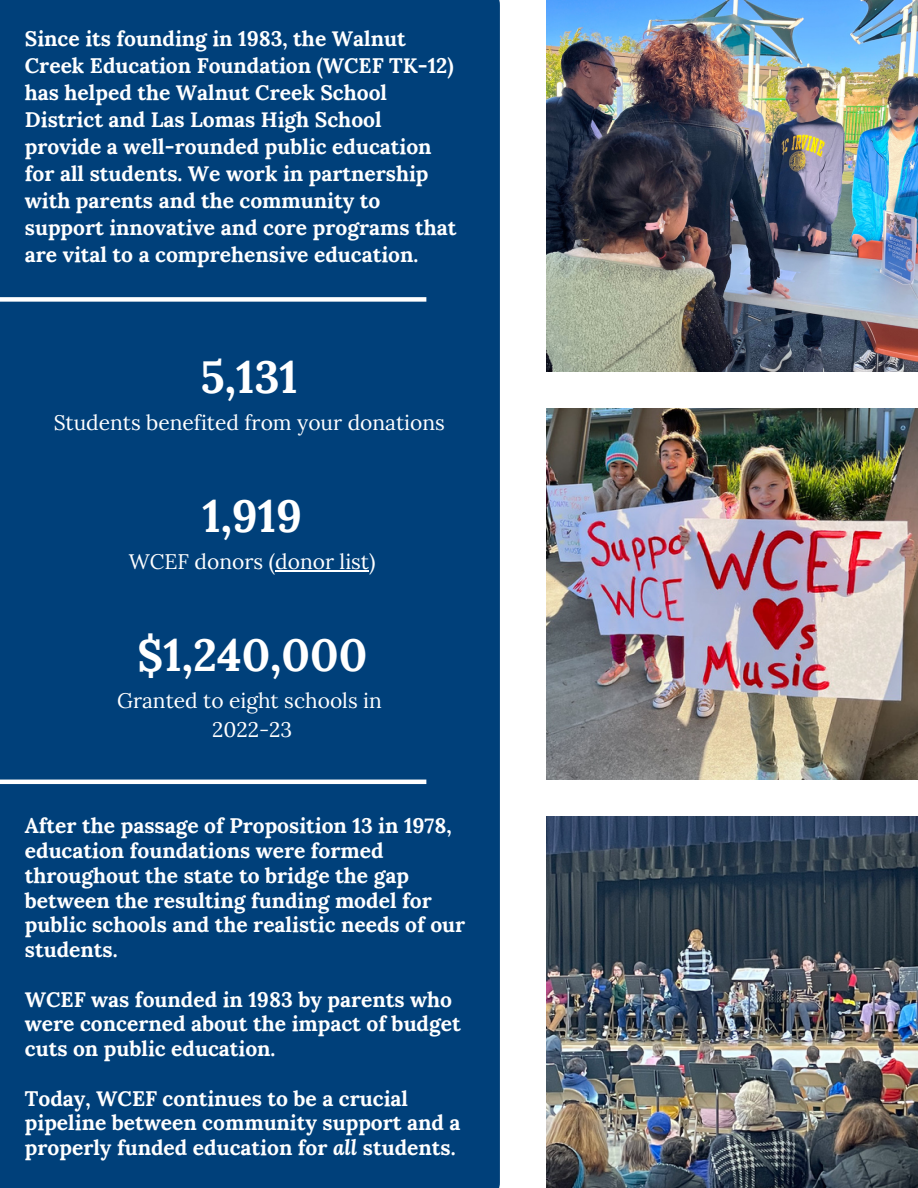
<style>
.page{position:relative;width:918px;height:1188px;background:#fff}
.page>*{position:absolute;margin:0;border:0;box-sizing:border-box;transform-origin:0 0}
.t1{font:700 45px "Lora";color:#fff}
.t2{font:700 21px/24.8px "Lora";color:#fff}
.t3{font:21px "Lora";color:#fff}
.s1{font-style:italic}
</style>
<div class="page">
<div style="left:0;top:0;width:500px;height:1188px;background:#00407a"></div>
<img style="left:547px;top:408px;width:371px;height:372px">
<img style="left:547px;top:0;width:371px;height:371px">
<img style="left:547px;top:817px;width:371px;height:371px">
<div style="left:0;top:297px;width:426px;height:5px;background:#fff"></div>
<hr style="left:0;top:780px;width:426px;height:4px;background:#fff">
<hr style="left:275px;top:570px;width:94px;height:1px;background:#fff">
<p class="t2" style="left:25px;top:24px;width:433px;line-height:27px">Since its founding in 1983, the Walnut Creek Education Foundation (WCEF TK-12) has helped the Walnut Creek School District and Las Lomas High School provide a well-rounded public education for all students. We work in partnership with parents and the community to support innovative and core programs that are vital to a comprehensive education.</p>
<p class="t1" style="left:201px;top:347px;width:99px">5,131</p>
<p class="t3" style="left:54px;top:409px;width:393px">Students benefited from your donations</p>
<p class="t1" style="left:202px;top:487px;width:101px">1,919</p>
<p class="t3" style="left:129px;top:548px;width:248px">WCEF donors (donor list)</p>
<p class="t1" style="left:137px;top:626px;width:232px">$1,240,000</p>
<p class="t3" style="left:117px;top:687px;width:266px">Granted to eight schools in</p>
<p class="t3" style="left:212px;top:716px;width:82px">2022-23</p>
<p class="t2" style="left:25px;top:813px;width:442px">After the passage of Proposition 13 in 1978, education foundations were formed throughout the state to bridge the gap between the resulting funding model for public schools and the realistic needs of our students.</p>
<p class="t2" style="left:25px;top:987px;width:437px">WCEF was founded in 1983 by parents who were concerned about the impact of budget cuts on public education.</p>
<p class="t2" style="left:25px;top:1086px;width:437px">Today, WCEF continues to be a crucial pipeline between community support and a properly funded education for <span class="s1">all</span> students.</p>
</div>
